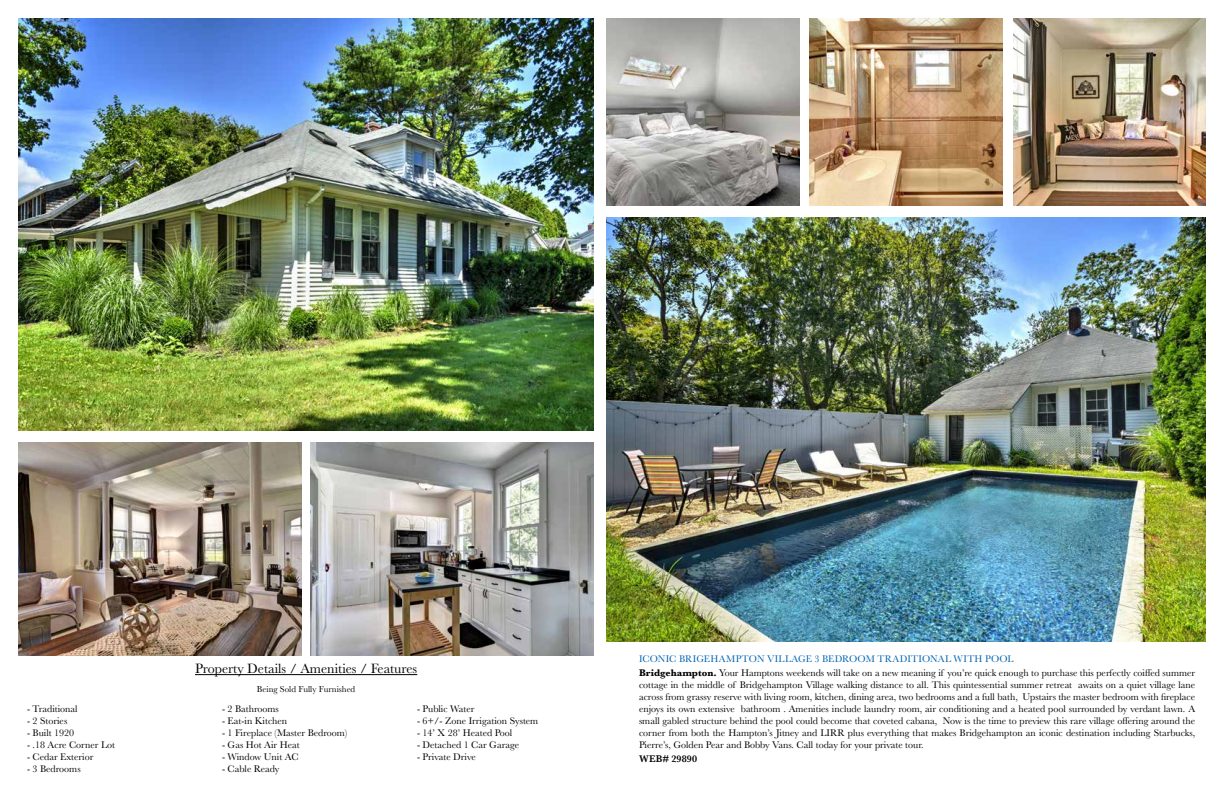
<style>
.page{position:relative;width:1224px;height:792px;background:#fff}
.page>*{position:absolute;margin:0;border:0;box-sizing:border-box;transform-origin:0 0}
.t1{font:14px "Baskerville";color:#000}
.t2{font:10px/12px "Baskerville";color:#000}
.t3{font:600 10px "Baskerville";letter-spacing:.02em;color:#000}
.t4{font:9px "Baskerville";color:#000}
.s1{color:#0064b1}
.s2{font-weight:700}
</style>
<div class="page">
<hr style="left:195px;top:674px;width:222px;height:1px;background:#000">
<img style="left:18px;top:18px;width:576px;height:413px">
<img style="left:18px;top:442px;width:284px;height:214px">
<img style="left:310px;top:442px;width:284px;height:214px">
<img style="left:606px;top:217px;width:600px;height:425px">
<img style="left:606px;top:18px;width:193px;height:188px">
<img style="left:810px;top:18px;width:193px;height:188px">
<img style="left:1013px;top:18px;width:193px;height:188px">
<p class="t2" style="left:27px;top:703px;width:52px">- Traditional</p>
<p class="t2" style="left:27px;top:715px;width:42px">- 2 Stories</p>
<p class="t2" style="left:27px;top:727px;width:49px">- Built 1920</p>
<p class="t2" style="left:27px;top:739px;width:89px">- .18 Acre Corner Lot</p>
<p class="t2" style="left:27px;top:751px;width:68px">- Cedar Exterior</p>
<p class="t2" style="left:27px;top:763px;width:55px">- 3 Bedrooms</p>
<h1 class="t1" style="left:195px;top:660px;width:224px">Property Details / Amenities / Features</h1>
<p class="t4" style="left:257px;top:683px;width:100px">Being Sold Fully Furnished</p>
<p class="t2" style="left:222px;top:703px;width:58px">- 2 Bathrooms</p>
<p class="t2" style="left:222px;top:715px;width:67px">- Eat-in Kitchen</p>
<p class="t2" style="left:222px;top:727px;width:127px">- 1 Fireplace (Master Bedroom)</p>
<p class="t2" style="left:222px;top:739px;width:79px">- Gas Hot Air Heat</p>
<p class="t2" style="left:222px;top:751px;width:78px">- Window Unit AC</p>
<p class="t2" style="left:222px;top:763px;width:59px">- Cable Ready</p>
<p class="t2" style="left:417px;top:703px;width:59px">- Public Water</p>
<p class="t2" style="left:417px;top:715px;width:123px">- 6+/- Zone Irrigation System</p>
<p class="t2" style="left:417px;top:727px;width:97px">- 14’ X 28’ Heated Pool</p>
<p class="t2" style="left:417px;top:739px;width:104px">- Detached 1 Car Garage</p>
<p class="t2" style="left:417px;top:751px;width:60px">- Private Drive</p>
<p class="t2" style="left:639px;top:651px;width:558px;line-height:14.2px"><span class="s1">ICONIC BRIGEHAMPTON VILLAGE 3 BEDROOM TRADITIONAL WITH POOL<br></span><span class="s2">Bridgehampton.</span> Your Hamptons weekends will take on a new meaning if you’re quick enough to purchase this perfectly coiffed summer</p>
<p class="t2" style="left:639px;top:679px;width:558px;text-align:justify">cottage in the middle of Bridgehampton Village walking distance to all. This quintessential summer retreat awaits on a quiet village lane across from grassy reserve with living room, kitchen, dining area, two bedrooms and a full bath, Upstairs the master bedroom with fireplace enjoys its own extensive bathroom . Amenities include laundry room, air conditioning and a heated pool surrounded by verdant lawn. A small gabled structure behind the pool could become that coveted cabana, Now is the time to preview this rare village offering around the corner from both the Hampton’s Jitney and LIRR plus everything that makes Bridgehampton an iconic destination including Starbucks, Pierre’s, Golden Pear and Bobby Vans. Call today for your private tour.</p>
<p class="t3" style="left:639px;top:752px;width:60px">WEB# 29890</p>
</div>
